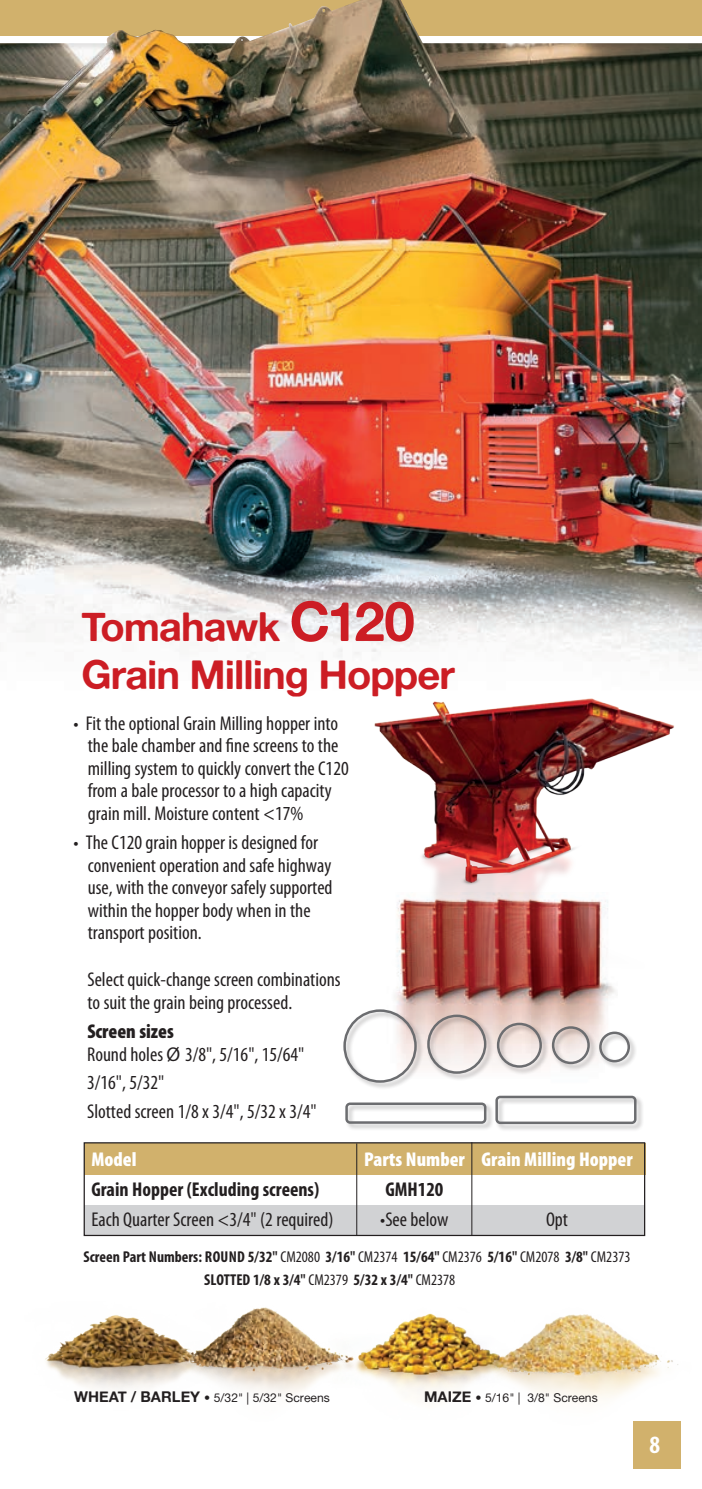
<style>
.page{position:relative;width:702px;height:1489px;background:#fff}
.page>*{position:absolute;margin:0;border:0;box-sizing:border-box;transform-origin:0 0}
.t1{font:40px/48.2px "Alte Haas Grotesk Bold";letter-spacing:-.025em;color:#cc1d24}
.t2{font:700 condensed 25px "Myriad Pro";color:#fff}
.t3{font:condensed 20px/22.5px "Myriad Pro";color:#231f20}
.t4{font:700 condensed 20px "Myriad Pro";color:#231f20}
.t5{font:900 condensed 20px "Myriad Pro";color:#fff}
.t6{font:700 condensed 15.75px/22.5px "Myriad Pro";color:#231f20}
.t7{font:12.25px "Alte Haas Grotesk";color:#231f20}
.s1{font-size:55px}
.s2{font-weight:900}
.s3{font-stretch:normal}
.s4{font-weight:400}
.s5{font-family:"Alte Haas Grotesk Bold";font-size:14.75px}
</style>
<div class="page">
<img style="left:0;top:50px;width:702px;height:611px">
<img style="left:549px;top:1314px;width:129px;height:83px">
<img style="left:385px;top:1313px;width:164px;height:82px">
<img style="left:234px;top:1307px;width:151px;height:87px">
<img style="left:45px;top:1315px;width:189px;height:75px">
<div style="left:0;top:34px;width:702px;height:16px;background:#231f20;opacity:.1"></div>
<div style="left:0;top:33px;width:702px;height:10px;background:#fff"></div>
<img style="left:394px;top:994px;width:252px;height:226px">
<img style="left:305px;top:644px;width:397px;height:350px">
<div style="left:633px;top:1420px;width:47px;height:47px;background:#d1b16c"></div>
<div style="left:0;top:0;width:702px;height:35px;background:#d1b16c"></div>
<img style="left:230px;top:0;width:244px;height:178px">
<img style="left:0;top:30px;width:230px;height:187px">
<div style="left:598px;top:1030px;width:39px;height:39px;background:#231f20;opacity:.31"></div>
<div style="left:599px;top:1031px;width:31px;height:31px;border:2px solid #6c6d70;border-radius:50%"></div>
<div style="left:551px;top:1025px;width:46px;height:46px;background:#231f20;opacity:.31"></div>
<div style="left:552px;top:1026px;width:37px;height:38px;border:2px solid #6c6d70;border-radius:50%"></div>
<div style="left:496px;top:1021px;width:53px;height:54px;background:#231f20;opacity:.31"></div>
<div style="left:497px;top:1022px;width:45px;height:45px;border:2px solid #6c6d70;border-radius:50%"></div>
<div style="left:426px;top:1013px;width:68px;height:68px;background:#231f20;opacity:.31"></div>
<div style="left:427px;top:1014px;width:59px;height:59px;border:2px solid #6c6d70;border-radius:50%"></div>
<div style="left:342px;top:1008px;width:82px;height:82px;background:#231f20;opacity:.31"></div>
<div style="left:343px;top:1009px;width:74px;height:73px;border:2px solid #6c6d70;border-radius:50%"></div>
<div style="left:344px;top:1101px;width:150px;height:30px;background:#231f20;opacity:.31"></div>
<div style="left:345px;top:1102px;width:141px;height:21px;border:2px solid #6c6d70;border-radius:4px"></div>
<div style="left:494px;top:1094px;width:150px;height:37px;background:#231f20;opacity:.31"></div>
<div style="left:495px;top:1095px;width:141px;height:28px;border:2px solid #6c6d70;border-radius:4px"></div>
<div style="left:84px;top:1143px;width:561px;height:148px;background:#fff"></div>
<div style="left:84px;top:1205px;width:561px;height:29px;background:#d1d2d4"></div>
<div style="left:84px;top:1142px;width:561px;height:32px;background:#d1b16c"></div>
<hr style="left:356px;top:1143px;width:1px;height:92px;background:#231f20">
<div style="left:84px;top:1142px;width:561px;height:93px;border:1px solid #231f20"></div>
<hr style="left:471px;top:1142px;width:1px;height:93px;background:#231f20">
<h1 class="t1" style="left:81px;top:601px;width:375px">Tomahawk <span class="s1">C120<br></span>Grain Milling Hopper</h1>
<p class="t3" style="left:88px;top:711px;width:262px;text-indent:-14px">• Fit the optional Grain Milling hopper into the bale chamber and fine screens to the milling system to quickly convert the C120 from a bale processor to a high capacity grain mill. Moisture content &lt;17%</p>
<p class="t3" style="left:88px;top:831px;width:246px;text-indent:-14px">• The C120 grain hopper is designed for convenient operation and safe highway use, with the conveyor safely supported within the hopper body when in the transport position.</p>
<p class="t3" style="left:87px;top:968px;width:255px">Select quick-change screen combinations to suit the grain being processed.</p>
<p class="t3" style="left:87px;top:1020px;width:219px"><span class="s2">Screen sizes<br></span>Round holes <span class="s3">Ø</span> 3/8", 5/16", 15/64"</p>
<p class="t3" style="left:87px;top:1066px;width:231px;line-height:29.5px">3/16", 5/32"<br>Slotted screen 1/8 x 3/4", 5/32 x 3/4"</p>
<p class="t5" style="left:91px;top:1146px;width:47px">Model</p>
<p class="t5" style="left:364px;top:1146px;width:270px">Parts Number Grain Milling Hopper</p>
<p class="t4" style="left:91px;top:1176px;width:229px">Grain Hopper (Excluding screens)</p>
<p class="t4" style="left:385px;top:1176px;width:60px">GMH120</p>
<p class="t3" style="left:91px;top:1207px;width:244px">Each Quarter Screen &lt;3/4" (2 required)</p>
<p class="t3" style="left:380px;top:1207px;width:70px">•See below</p>
<p class="t3" style="left:546px;top:1207px;width:23px">Opt</p>
<p class="t6" style="left:204px;top:1245px;width:428px;text-indent:-120px">Screen Part Numbers: ROUND 5/32" <span class="s4">CM2080</span> 3/16" <span class="s4">CM2374</span> 15/64" <span class="s4">CM2376</span> 5/16" <span class="s4">CM2078</span> 3/8" <span class="s4">CM2373<br></span>SLOTTED 1/8 x 3/4" <span class="s4">CM2379</span> 5/32 x 3/4" <span class="s4">CM2378</span></p>
<p class="t7" style="left:74px;top:1389px;width:257px"><span class="s5">WHEAT / BARLEY</span> • 5/32" | 5/32" Screens</p>
<p class="t7" style="left:424px;top:1390px;width:175px"><span class="s5">MAIZE</span> • 5/16" | 3/8" Screens</p>
<p class="t2" style="left:649px;top:1428px;width:12px">8</p>
</div>
